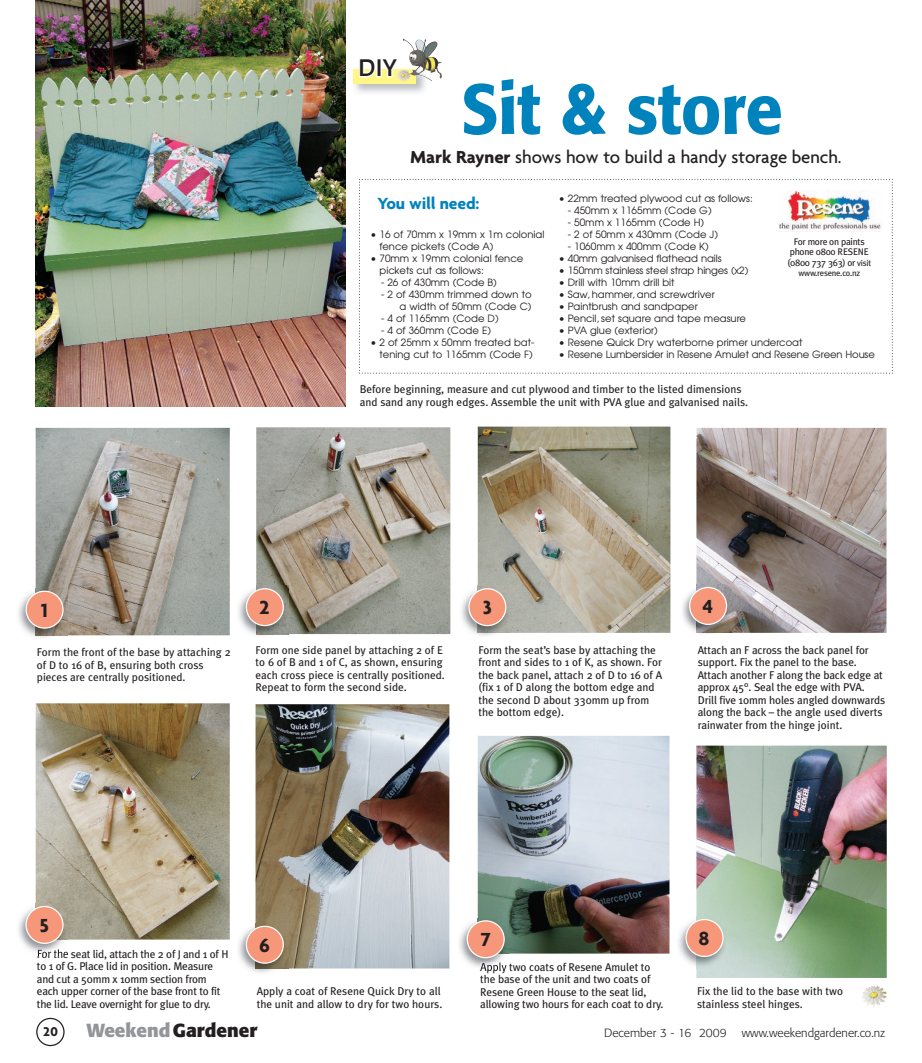
<style>
.page{position:relative;width:922px;height:1063px;background:#fff}
.page>*{position:absolute;margin:0;border:0;box-sizing:border-box;transform-origin:0 0}
.t1{font:500 70.12px "Formata";letter-spacing:-.01em;color:#0083bd;scale:.96 1}
.t2{font:22.5px "Antique Olive East A";color:#231f20;scale:1.08 1}
.t3{font:700 20.5px "Agenda";color:#231f20}
.t4{font:500 18.75px "Agenda";letter-spacing:-.005em;color:#231f20}
.t5{font:700 18.75px "Formata";color:#231f20}
.t6{font:700 17.5px "Agenda";letter-spacing:-.01em;color:#0083bd}
.t7{font:700 13.75px "Agenda";color:#231f20}
.t8{font:300 11.88px "Formata";color:#231f20}
.t9{font:11.25px/12.5px "Meta Plus";color:#231f20}
.t10{font:11.25px/12.5px "Meta Plus";letter-spacing:-.02em;color:#231f20}
.t11{font:10px/12px "Avant Garde";color:#231f20}
.t12{font:9.62px/10.5px "Meta Plus";letter-spacing:-.03em;color:#231f20;text-align:center}
.t13{font:8.62px "Meta Plus";letter-spacing:-.03em;color:#231f20}
.s1{font-weight:700}
.s2{font-size:8.62px}
.s3{color:#939598}
</style>
<div class="page">
<svg style="left:36px;top:1018px;width:29px;height:28px"></svg>
<svg style="left:359px;top:179px;width:533px;height:195px"></svg>
<img style="left:35px;top:0;width:311px;height:406px">
<img style="left:355px;top:67px;width:72px;height:26px">
<div style="left:353px;top:69px;width:63px;height:15px;background:#fff685"></div>
<svg style="left:357px;top:67px;width:39px;height:11px"></svg>
<img style="left:396px;top:39px;width:23px;height:43px">
<img style="left:36px;top:428px;width:194px;height:207px">
<img style="left:256px;top:427px;width:194px;height:207px">
<img style="left:477px;top:427px;width:193px;height:206px">
<img style="left:696px;top:428px;width:190px;height:205px">
<img style="left:36px;top:703px;width:194px;height:237px">
<img style="left:255px;top:704px;width:194px;height:265px">
<img style="left:477px;top:736px;width:192px;height:218px">
<img style="left:696px;top:746px;width:190px;height:232px">
<img style="left:18px;top:588px;width:50px;height:50px">
<img style="left:36px;top:588px;width:32px;height:47px">
<svg style="left:26px;top:591px;width:38px;height:38px"></svg>
<img style="left:18px;top:904px;width:42px;height:51px">
<img style="left:38px;top:949px;width:30px;height:6px">
<img style="left:36px;top:904px;width:32px;height:36px">
<svg style="left:25px;top:906px;width:39px;height:38px"></svg>
<img style="left:238px;top:595px;width:50px;height:41px">
<img style="left:256px;top:586px;width:32px;height:48px">
<svg style="left:246px;top:588px;width:38px;height:38px"></svg>
<img style="left:238px;top:932px;width:36px;height:41px">
<img style="left:255px;top:924px;width:33px;height:45px">
<svg style="left:246px;top:926px;width:38px;height:38px"></svg>
<img style="left:461px;top:596px;width:34px;height:40px">
<img style="left:477px;top:586px;width:33px;height:47px">
<svg style="left:468px;top:588px;width:38px;height:38px"></svg>
<img style="left:459px;top:928px;width:43px;height:40px">
<img style="left:480px;top:962px;width:27px;height:8px">
<img style="left:477px;top:918px;width:31px;height:36px">
<svg style="left:466px;top:920px;width:38px;height:38px"></svg>
<img style="left:682px;top:596px;width:28px;height:38px">
<img style="left:696px;top:585px;width:35px;height:48px">
<svg style="left:688px;top:587px;width:39px;height:38px"></svg>
<img style="left:678px;top:917px;width:49px;height:51px">
<svg style="left:685px;top:919px;width:38px;height:38px"></svg>
<img style="left:862px;top:986px;width:24px;height:21px">
<img style="left:779px;top:190px;width:102px;height:41px">
<h2 class="t2" style="left:358px;top:55px;width:38px">DIY</h2>
<h1 class="t1" style="left:461px;top:66px;width:337px">Sit &amp; store</h1>
<h3 class="t4" style="left:410px;top:146px;width:432px"><span class="s1">Mark Rayner</span> shows how to build a handy storage bench.</h3>
<h3 class="t6" style="left:377px;top:193px;width:103px">You will need:</h3>
<p class="t11" style="left:558px;top:192px;width:196px">• 22mm treated plywood cut as follows:</p>
<p class="t11" style="left:567px;top:204px;width:145px">- 450mm x 1165mm (Code G)</p>
<p class="t11" style="left:567px;top:216px;width:138px">- 50mm x 1165mm (Code H)</p>
<p class="t11" style="left:567px;top:228px;width:152px">- 2 of 50mm x 430mm (Code J)</p>
<p class="t11" style="left:567px;top:240px;width:142px">- 1060mm x 400mm (Code K)</p>
<p class="t11" style="left:558px;top:252px;width:165px">• 40mm galvanised flathead nails</p>
<p class="t11" style="left:558px;top:264px;width:191px">• 150mm stainless steel strap hinges (x2)</p>
<p class="t11" style="left:558px;top:276px;width:117px">• Drill with 10mm drill bit</p>
<p class="t11" style="left:558px;top:288px;width:157px">• Saw, hammer, and screwdriver</p>
<p class="t11" style="left:558px;top:300px;width:140px">• Paintbrush and sandpaper</p>
<p class="t11" style="left:558px;top:312px;width:189px">• Pencil, set square and tape measure</p>
<p class="t11" style="left:558px;top:324px;width:101px">• PVA glue (exterior)</p>
<p class="t11" style="left:558px;top:336px;width:245px">• Resene Quick Dry waterborne primer undercoat</p>
<p class="t11" style="left:558px;top:348px;width:318px">• Resene Lumbersider in Resene Amulet and Resene Green House</p>
<p class="t11" style="left:379px;top:228px;width:166px;text-indent:-9px">• 16 of 70mm x 19mm x 1m colonial fence pickets (Code A)</p>
<p class="t11" style="left:379px;top:252px;width:145px;text-indent:-9px">• 70mm x 19mm colonial fence pickets cut as follows:</p>
<p class="t11" style="left:381px;top:276px;width:117px">- 26 of 430mm (Code B)</p>
<p class="t11" style="left:381px;top:288px;width:152px;text-align:right">- 2 of 430mm trimmed down to a width of 50mm (Code C)</p>
<p class="t11" style="left:381px;top:312px;width:119px">- 4 of 1165mm (Code D)</p>
<p class="t11" style="left:381px;top:324px;width:111px">- 4 of 360mm (Code E)</p>
<p class="t11" style="left:370px;top:336px;width:165px;text-align:right">• 2 of 25mm x 50mm treated bat&shy;tening cut to 1165mm (Code F)</p>
<p class="t12" style="left:787px;top:236px;width:85px">For more on paints phone 0800 RESENE (0800 737 363) or <span class="s2">visit</span></p>
<p class="t13" style="left:798px;top:268px;width:63px">www.resene.co.nz</p>
<p class="t9" style="left:359px;top:383px;width:390px">Before beginning, measure and cut plywood and timber to the listed dimensions and sand any rough edges. Assemble the unit with PVA glue and galvanised nails.</p>
<h3 class="t3" style="left:39px;top:598px;width:13px">1</h3>
<p class="t9" style="left:37px;top:646px;width:195px">Form the front of the base by attaching 2 of D to 16 of B, ensuring both cross pieces are centrally positioned.</p>
<h3 class="t3" style="left:259px;top:595px;width:13px">2</h3>
<h3 class="t3" style="left:481px;top:595px;width:13px">3</h3>
<h3 class="t3" style="left:702px;top:594px;width:13px">4</h3>
<p class="t9" style="left:255px;top:643px;width:191px">Form one side panel by attaching 2 of E to 6 of B and 1 of C, as shown, ensuring each cross piece is centrally positioned.<br>Repeat to form the second side.</p>
<p class="t9" style="left:478px;top:643px;width:185px">Form the seat’s base by attaching the front and sides to 1 of K, as shown. For the back panel, attach 2 of D to 16 of A (fix 1 of D along the bottom edge and the second D about 330mm up from the bottom edge).</p>
<p class="t9" style="left:697px;top:643px;width:189px">Attach an F across the back panel for support. Fix the panel to the base.<br>Attach another F along the back edge at approx 45°. Seal the edge with PVA.<br>Drill five 10mm holes angled downwards along the back – the angle used diverts rainwater from the hinge joint.</p>
<h3 class="t3" style="left:39px;top:913px;width:13px">5</h3>
<p class="t10" style="left:37px;top:947px;width:193px">For the seat lid, attach the 2 of J and 1 of H to 1 of G. Place lid in position. Meas ure and cut a 50mm x 10mm section from each upper corner of the base front to fit the lid. Leave overnight for glue to dry.</p>
<h3 class="t3" style="left:259px;top:933px;width:13px">6</h3>
<p class="t9" style="left:256px;top:985px;width:187px">Apply a coat of Resene Quick Dry to all the unit and allow to dry for two hours.</p>
<h3 class="t3" style="left:479px;top:927px;width:13px">7</h3>
<p class="t9" style="left:480px;top:960px;width:185px">Apply two coats of Resene Amulet to the base of the unit and two coats of Resene Green House to the seat lid, allowing two hours for each coat to dry.</p>
<h3 class="t3" style="left:698px;top:926px;width:13px">8</h3>
<p class="t9" style="left:696px;top:985px;width:148px">Fix the lid to the base with two stainless steel hinges.</p>
<p class="t7" style="left:43px;top:1023px;width:16px">20</p>
<h3 class="t5" style="left:86px;top:1019px;width:172px"><span class="s3">Weekend</span> Gardener</h3>
<p class="t8" style="left:604px;top:1026px;width:124px">December 3 - 16 2009</p>
<p class="t8" style="left:741px;top:1026px;width:145px">www.weekendgardener.co.nz</p>
</div>
